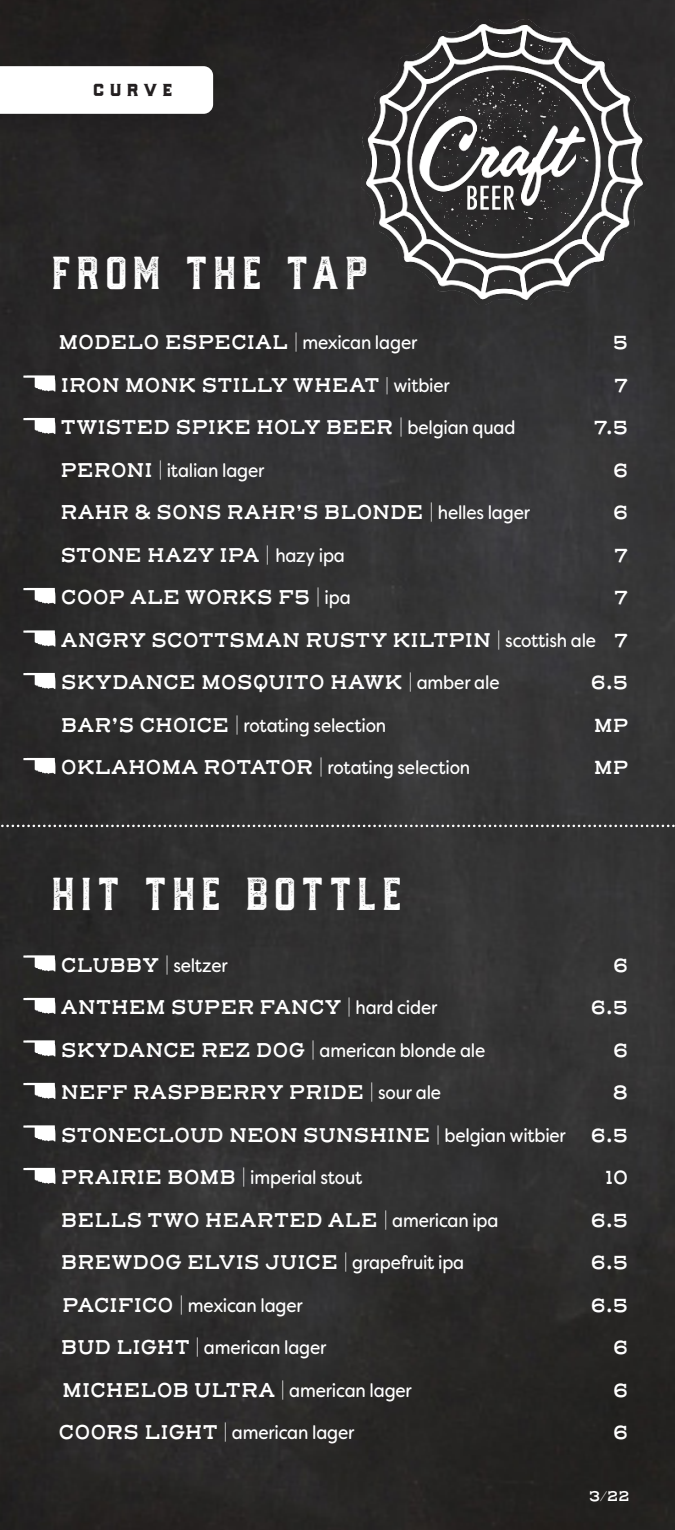
<style>
.page{position:relative;width:675px;height:1530px;background:#fff}
.page>*{position:absolute;margin:0;border:0;box-sizing:border-box;transform-origin:0 0}
.t1{font:49.25px "Trade Supply Textured";letter-spacing:.11em;color:#fff}
.t2{font:25.5px "Trade Supply";letter-spacing:.2em;color:#231f20}
.t3{font:600 20px "Henderson Slab Basic";letter-spacing:-.005em;color:#fff;scale:.9 1}
.t4{font:19px "Filson Soft";letter-spacing:-.01em;color:#fff;scale:.9 1}
.t5{font:600 19px "Henderson Slab Basic";color:#fff;scale:.9 1}
.t6{font:600 14px "Henderson Slab Basic";color:#fff;scale:.93 1}
.s1{font-family:"Filson Soft";font-weight:400;font-size:19px}
.s2{font-size:18px}
.s3{font-family:"Henderson Slab Basic";font-weight:600;font-size:20px}
.s4{font-size:19px}
</style>
<div class="page">
<img style="left:0;top:0;width:675px;height:1530px">
<svg style="left:0;top:66px;width:213px;height:48px"></svg>
<svg style="left:0;top:825px;width:675px;height:2px"></svg>
<svg style="left:23px;top:375px;width:32px;height:17px"></svg>
<svg style="left:23px;top:418px;width:32px;height:16px"></svg>
<svg style="left:23px;top:588px;width:32px;height:16px"></svg>
<svg style="left:23px;top:630px;width:32px;height:17px"></svg>
<svg style="left:23px;top:673px;width:32px;height:16px"></svg>
<svg style="left:23px;top:758px;width:32px;height:16px"></svg>
<svg style="left:23px;top:955px;width:32px;height:17px"></svg>
<svg style="left:23px;top:998px;width:32px;height:16px"></svg>
<svg style="left:23px;top:1040px;width:32px;height:17px"></svg>
<svg style="left:23px;top:1083px;width:32px;height:16px"></svg>
<svg style="left:23px;top:1125px;width:32px;height:17px"></svg>
<svg style="left:23px;top:1168px;width:32px;height:16px"></svg>
<img style="left:361px;top:19px;width:286px;height:286px">
<p class="t2" style="left:94px;top:74px;width:81px">curve</p>
<p class="t1" style="left:53px;top:246px;width:318px">FROM THE TAP</p>
<p class="t3" style="left:59px;top:329px;width:400px">MODELO ESPECIAL | <span class="s1">mexican lager</span></p>
<p class="t5" style="left:613px;top:330px;width:19px">5</p>
<p class="t3" style="left:61px;top:372px;width:434px">IRON MONK STILLY WHEAT <span class="s2">|</span> <span class="s1">witbier</span></p>
<p class="t5" style="left:614px;top:373px;width:17px">7</p>
<p class="t3" style="left:61px;top:414px;width:507px">TWISTED SPIKE HOLY BEER | <span class="s1">belgian quad</span></p>
<p class="t5" style="left:594px;top:415px;width:40px">7.5</p>
<p class="t4" style="left:60px;top:458px;width:228px"><span class="s3">PERONI |</span> italian lager</p>
<p class="t5" style="left:613px;top:458px;width:19px">6</p>
<p class="t3" style="left:60px;top:499px;width:523px">RAHR &amp; SONS RAHR’S BLONDE | <span class="s1">helles lager</span></p>
<p class="t5" style="left:613px;top:500px;width:19px">6</p>
<p class="t3" style="left:60px;top:542px;width:318px">STONE HAZY IPA | <span class="s1">hazy ipa</span></p>
<p class="t5" style="left:614px;top:543px;width:17px">7</p>
<p class="t3" style="left:61px;top:584px;width:324px">COOP ALE WORKS F5 | <span class="s1">ipa</span></p>
<p class="t5" style="left:614px;top:585px;width:17px">7</p>
<p class="t3" style="left:61px;top:627px;width:632px">ANGRY SCOTTSMAN RUSTY KILTPIN | <span class="s1">scottish ale</span> <span class="s4">7</span></p>
<p class="t3" style="left:61px;top:669px;width:489px">SKYDANCE MOSQUITO HAWK | <span class="s1">amber ale</span></p>
<p class="t5" style="left:590px;top:670px;width:44px">6.5</p>
<p class="t4" style="left:61px;top:713px;width:363px"><span class="s3">BAR’S CHOICE |</span> rotating selection</p>
<p class="t5" style="left:594px;top:713px;width:40px">MP</p>
<p class="t4" style="left:61px;top:755px;width:456px"><span class="s3">OKLAHOMA ROTATOR |</span> rotating selection</p>
<p class="t5" style="left:594px;top:755px;width:40px">MP</p>
<p class="t1" style="left:53px;top:867px;width:352px">HIT THE BOTTLE</p>
<p class="t3" style="left:61px;top:952px;width:187px">CLUBBY | <span class="s1">seltzer</span></p>
<p class="t5" style="left:613px;top:953px;width:19px">6</p>
<p class="t3" style="left:61px;top:994px;width:420px">ANTHEM SUPER FANCY | <span class="s1">hard cider</span></p>
<p class="t5" style="left:590px;top:995px;width:44px">6.5</p>
<p class="t4" style="left:61px;top:1038px;width:473px"><span class="s3">SKYDANCE REZ DOG |</span> american blonde ale</p>
<p class="t5" style="left:613px;top:1038px;width:19px">6</p>
<p class="t3" style="left:61px;top:1079px;width:424px">NEFF RASPBERRY PRIDE | <span class="s1">sour ale</span></p>
<p class="t5" style="left:613px;top:1080px;width:19px">8</p>
<p class="t3" style="left:61px;top:1122px;width:563px">STONECLOUD NEON SUNSHINE | <span class="s1">belgian witbier</span></p>
<p class="t5" style="left:590px;top:1123px;width:44px">6.5</p>
<p class="t4" style="left:61px;top:1165px;width:337px"><span class="s3">PRAIRIE BOMB |</span> imperial stout</p>
<p class="t5" style="left:605px;top:1165px;width:27px">10</p>
<p class="t3" style="left:61px;top:1207px;width:488px">BELLS TWO HEARTED ALE | <span class="s1">american ipa</span></p>
<p class="t5" style="left:590px;top:1208px;width:44px">6.5</p>
<p class="t3" style="left:61px;top:1249px;width:450px">BREWDOG ELVIS JUICE | <span class="s1">grapefruit ipa</span></p>
<p class="t5" style="left:590px;top:1250px;width:44px">6.5</p>
<p class="t4" style="left:62px;top:1293px;width:269px"><span class="s3">PACIFICO |</span> mexican lager</p>
<p class="t5" style="left:590px;top:1293px;width:44px">6.5</p>
<p class="t4" style="left:61px;top:1335px;width:297px"><span class="s3">BUD LIGHT |</span> american lager</p>
<p class="t5" style="left:613px;top:1335px;width:19px">6</p>
<p class="t3" style="left:62px;top:1377px;width:390px">MICHELOB ULTRA | <span class="s1">american lager</span></p>
<p class="t5" style="left:613px;top:1378px;width:19px">6</p>
<p class="t4" style="left:59px;top:1420px;width:330px"><span class="s3">COORS LIGHT |</span> american lager</p>
<p class="t5" style="left:613px;top:1420px;width:19px">6</p>
<p class="t6" style="left:589px;top:1487px;width:46px">3/22</p>
</div>
